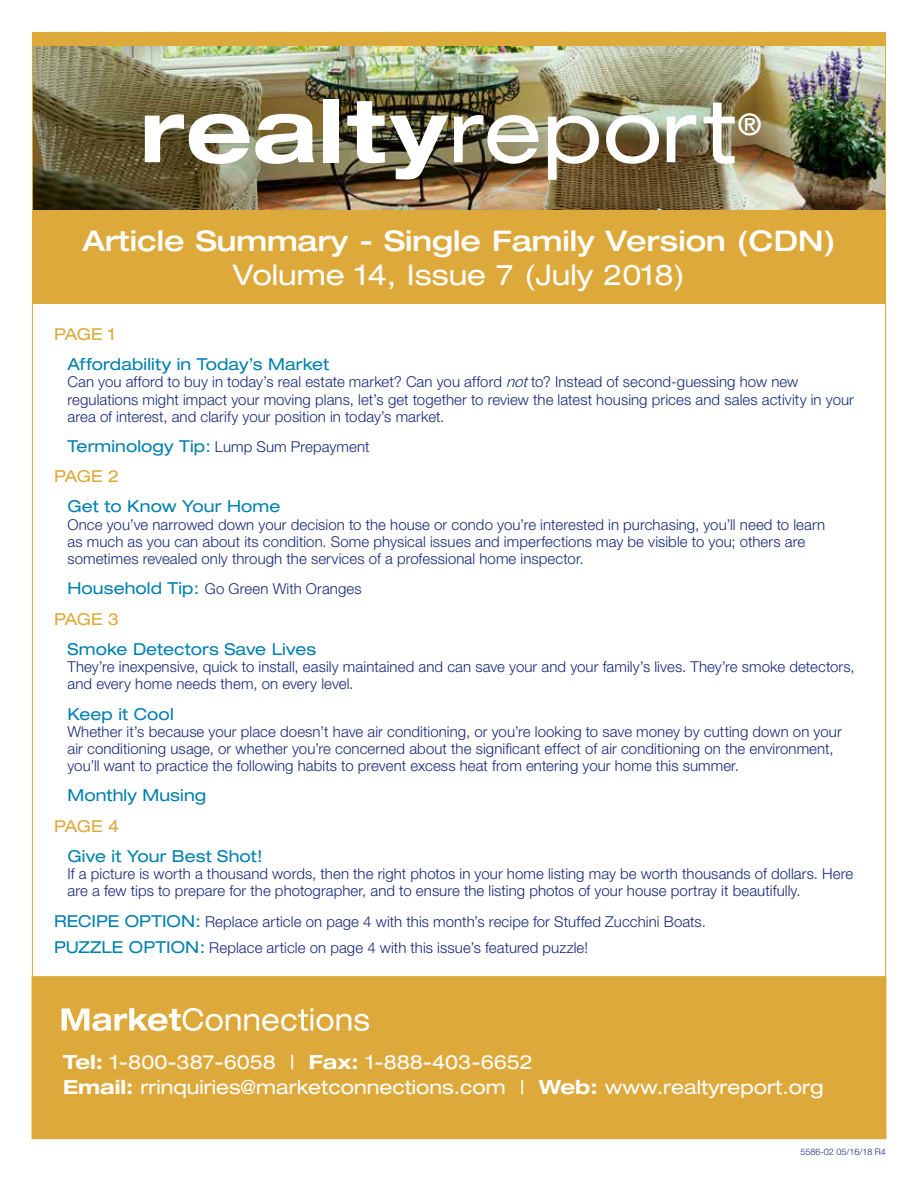
<style>
.page{position:relative;width:918px;height:1188px;background:#fff}
.page>*{position:absolute;margin:0;border:0;box-sizing:border-box;transform-origin:0 0}
.t1{font:700 expanded 87px "Helvetica Neue";letter-spacing:.015em;color:#fff}
.t2{font:expanded 29.7px "Helvetica Neue";color:#fff}
.t3{font:500 expanded 28.5px "Helvetica Neue";color:#fff}
.t4{font:expanded 28.5px "Helvetica Neue";color:#fff}
.t5{font:expanded 19.5px/25.5px "Helvetica Neue";color:#fff}
.t6{font:expanded 16.5px "Helvetica Neue";letter-spacing:.005em;color:#0080ad}
.t7{font:expanded 16.5px "Helvetica Neue";letter-spacing:-.035em;color:#dea93b}
.t8{font:300 15px/17.2px "Helvetica Neue LT Std";letter-spacing:.005em;color:#16287a}
.t9{font:300 9px "Helvetica Neue LT Std";color:#16287a}
.s1{font-weight:400}
.s2{font-style:italic}
.s3{font-family:"Helvetica Neue";font-weight:400;font-stretch:expanded;font-size:16.5px;color:#0080ad}
.s4{font-weight:700}
</style>
<div class="page">
<img style="left:34px;top:46px;width:850px;height:164px">
<div style="left:32px;top:977px;width:854px;height:162px;background:#dea93b"></div>
<div style="left:32px;top:32px;width:854px;height:14px;background:#dea93b"></div>
<div style="left:32px;top:210px;width:854px;height:94px;background:#dea93b"></div>
<svg style="left:62px;top:1008px;width:307px;height:23px"></svg>
<h1 class="t1" style="left:140px;top:77px;width:598px">realty<span class="s1">report</span></h1>
<h2 class="t2" style="left:738px;top:106px;width:25px">®</h2>
<h3 class="t3" style="left:82px;top:223px;width:755px">Article Summary - Single Family Version (CDN)</h3>
<h3 class="t4" style="left:233px;top:258px;width:454px">Volume 14, Issue 7 (July 2018)</h3>
<p class="t7" style="left:54px;top:324px;width:63px">PAGE 1</p>
<p class="t6" style="left:67px;top:354px;width:263px">Affordability in Today’s Market</p>
<p class="t8" style="left:67px;top:373px;width:788px">Can you afford to buy in today’s real estate market? Can you afford <span class="s2">not</span>to? Instead of second-guessing how new regulations might impact your moving plans, let’s get together to review the latest housing prices and sales activity in your area of interest, and clarify your position in today’s market.</p>
<p class="t8" style="left:68px;top:438px;width:303px"><span class="s3">Terminology Tip:</span> Lump Sum Prepayment</p>
<p class="t7" style="left:54px;top:466px;width:67px">PAGE 2</p>
<p class="t6" style="left:67px;top:497px;width:214px">Get to Know Your Home</p>
<p class="t8" style="left:68px;top:515px;width:759px">Once you’ve narrowed down your decision to the house or condo you’re interested in purchasing, you’ll need to learn as much as you can about its condition. Some physical issues and imperfections may be visible to you; others are sometimes revealed only through the services of a professional home inspector.</p>
<p class="t8" style="left:68px;top:580px;width:296px"><span class="s3">Household Tip:</span> Go Green With Oranges</p>
<p class="t7" style="left:54px;top:609px;width:67px">PAGE 3</p>
<p class="t6" style="left:67px;top:639px;width:250px">Smoke Detectors Save Lives</p>
<p class="t8" style="left:68px;top:658px;width:789px">They’re inexpensive, quick to install, easily maintained and can save your and your family’s lives. They’re smoke detectors, and every home needs them, on every level.</p>
<p class="t6" style="left:68px;top:704px;width:108px">Keep it Cool</p>
<p class="t8" style="left:68px;top:722px;width:776px">Whether it’s because your place doesn’t have air conditioning, or you’re looking to save money by cutting down on your air conditioning usage, or whether you’re concerned about the significant effect of air conditioning on the environment, you’ll want to practice the following habits to prevent excess heat from entering your home this summer.</p>
<p class="t6" style="left:68px;top:786px;width:140px">Monthly Musing</p>
<p class="t7" style="left:54px;top:816px;width:67px">PAGE 4</p>
<p class="t6" style="left:68px;top:846px;width:197px">Give it Your Best Shot!</p>
<p class="t8" style="left:68px;top:865px;width:787px">If a picture is worth a thousand words, then the right photos in your home listing may be worth thousands of dollars. Here are a few tips to prepare for the photographer, and to ensure the listing photos of your house portray it beautifully.</p>
<p class="t8" style="left:54px;top:908px;width:653px;line-height:26.4px"><span class="s3">RECIPE OPTION:</span> Replace article on page 4 with this month’s recipe for Stuffed Zucchini Boats.<br><span class="s3">PUZZLE OPTION:</span> Replace article on page 4 with this issue’s featured puzzle!</p>
<h3 class="t5" style="left:63px;top:1049px;width:762px"><span class="s4">Tel:</span> 1-800-387-6058 | <span class="s4">Fax:</span> 1-888-403-6652<br><span class="s4">Email:</span> rrinquiries@marketconnections.com | <span class="s4">Web:</span> www.realtyreport.org</h3>
<p class="t9" style="left:801px;top:1147px;width:87px">5586-02 05/16/18 R4</p>
</div>
